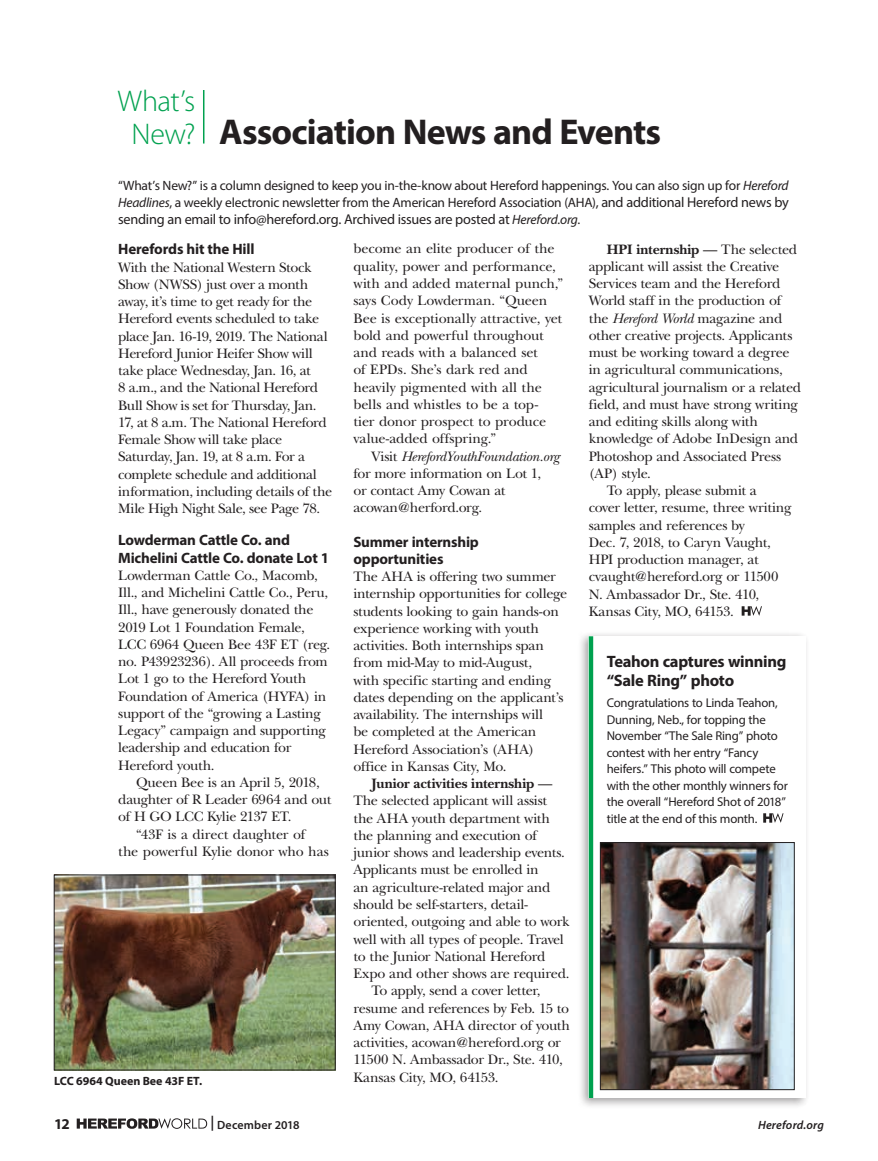
<style>
.page{position:relative;width:878px;height:1161px;background:#fff}
.page>*{position:absolute;margin:0;border:0;box-sizing:border-box;transform-origin:0 0}
.t1{font:700 36px "Myriad Pro";letter-spacing:-.025em;color:#231f20}
.t2{font:300 30px/33px "Myriad Pro";letter-spacing:-.015em;color:#00a14f;text-align:center}
.t3{font:700 16.5px/19.5px "Myriad Pro";letter-spacing:-.02em;color:#231f20}
.t4{font:700 15px/17.2px "Myriad Pro";letter-spacing:-.015em;color:#231f20}
.t5{font:14.25px/17.2px "New Baskerville";letter-spacing:-.02em;color:#231f20}
.t6{font:14.25px "Myriad Pro";letter-spacing:-.02em;color:#231f20}
.t7{font:700 14.25px "New Baskerville";letter-spacing:-.005em;color:#231f20}
.t8{font:13.5px/17.2px "Myriad Pro";letter-spacing:-.015em;color:#231f20}
.t9{font:12.75px/16.5px "Myriad Pro";letter-spacing:-.015em;color:#231f20}
.t10{font:700 12px "Myriad Pro";letter-spacing:-.005em;color:#231f20}
.t11{font:600 12px "Myriad Pro";letter-spacing:.01em;color:#231f20}
.t12{font:italic 600 12px "Myriad Pro";letter-spacing:.015em;color:#231f20}
.s1{font-style:italic}
.s2{font-size:14.25px}
.s3{font-style:italic;font-size:13.5px}
.s4{font-size:13.5px}
.s5{font-weight:400}
.s6{font-size:15px}
</style>
<div class="page">
<svg style="left:741px;top:606px;width:21px;height:10px"></svg>
<hr style="left:203px;top:90px;width:1px;height:54px;background:#00a14f">
<div style="left:576px;top:631px;width:234px;height:478px;background:#231f20;opacity:.4"></div>
<div style="left:588px;top:636px;width:217px;height:462px;background:#fff"></div>
<svg style="left:763px;top:813px;width:20px;height:10px"></svg>
<div style="left:588px;top:636px;width:5px;height:462px;background:#00a14f"></div>
<img style="left:602px;top:844px;width:190px;height:244px">
<div style="left:600px;top:842px;width:194px;height:248px;border:1px solid #231f20"></div>
<img style="left:56px;top:877px;width:277px;height:191px">
<div style="left:54px;top:875px;width:281px;height:195px;border:1px solid #231f20"></div>
<svg style="left:77px;top:1118px;width:130px;height:11px"></svg>
<h2 class="t2" style="left:118px;top:85px;width:79px">What’s<br>New?</h2>
<p class="t8" style="left:118px;top:176px;width:672px">“What’s New?” is a column designed to keep you in-the-know about Hereford happenings. You can also sign up for <span class="s1">Hereford<br>Headlines</span>, a weekly electronic newsletter from the American Hereford Association (AHA)<span class="s2">, and additional Hereford news by</span></p>
<p class="t6" style="left:118px;top:211px;width:463px">sending an email to info@hereford.org. Archived issues are posted at <span class="s3">Hereford.org</span><span class="s4">.</span></p>
<h1 class="t1" style="left:219px;top:108px;width:443px">Association News and Events</h1>
<p class="t4" style="left:118px;top:240px;width:138px">Herefords hit the Hill</p>
<p class="t5" style="left:118px;top:258px;width:215px">With the National Western Stock Show (NWSS) just over a month away, it’s time to get ready for the Hereford events scheduled to take place Jan. 16-19, 2019. The National Hereford Junior Heifer Show will take place Wednesday, Jan. 16, at<br>8 a.m., and the National Hereford Bull Show is set for Thursday, Jan.<br>17, at 8 a.m. The National Hereford Female Show will take place Saturday, Jan. 19, at 8 a.m. For a complete schedule and additional information, including details of the Mile High Night Sale, see Page 78.</p>
<p class="t4" style="left:118px;top:531px;width:212px">Lowderman Cattle Co. and<br>Michelini Cattle Co. donate Lot 1</p>
<p class="t5" style="left:118px;top:567px;width:213px">Lowderman Cattle Co., Macomb,<br>Ill., and Michelini Cattle Co., Peru,<br>Ill., have generously donated the<br>2019 Lot 1 Foundation Female,<br>LCC 6964 Queen Bee 43F ET (reg. no. P43923236). All proceeds from<br>Lot 1 go to the Hereford Youth<br>Foundation of America (HYFA) in support of the “growing a Lasting<br>Legacy” campaign and supporting leadership and education for<br>Hereford youth.</p>
<p class="t5" style="left:136px;top:774px;width:185px">Queen Bee is an April 5, 2018,</p>
<p class="t5" style="left:118px;top:791px;width:214px">daughter of R Leader 6964 and out</p>
<p class="t5" style="left:118px;top:808px;width:175px">of H GO LCC Kylie 2137 ET.</p>
<p class="t5" style="left:136px;top:825px;width:171px">“43F is a direct daughter of</p>
<p class="t5" style="left:118px;top:843px;width:212px">the powerful Kylie donor who has</p>
<p class="t5" style="left:353px;top:240px;width:211px">become an elite producer of the quality, power and performance, with and added maternal punch,” says Cody Lowderman. “Queen<br>Bee is exceptionally attractive, yet bold and powerful throughout and reads with a balanced set<br>of EPDs. She’s dark red and heavily pigmented with all the bells and whistles to be a top-<br>tier donor prospect to produce value-added offspring.”</p>
<p class="t5" style="left:353px;top:447px;width:207px;text-indent:18px">Visit <span class="s1">HerefordYouthFoundation.org </span>for more information on Lot 1,<br>or contact Amy Cowan at acowan@herford.org.</p>
<p class="t4" style="left:353px;top:532px;width:127px">Summer internship opportunities</p>
<p class="t5" style="left:353px;top:568px;width:215px">The AHA is offering two summer internship opportunities for college students looking to gain hands-on experience working with youth activities. Both internships span from mid-May to mid-August,<br>with specific starting and ending dates depending on the applicant’s availability. The internships will<br>be completed at the American<br>Hereford Association’s (AHA) office in Kansas City, Mo.</p>
<p class="t7" style="left:371px;top:775px;width:182px">Junior activities internship <span class="s5">—</span></p>
<p class="t5" style="left:353px;top:792px;width:195px">The selected applicant will assist</p>
<p class="t5" style="left:353px;top:810px;width:198px">the AHA youth department with</p>
<p class="t5" style="left:353px;top:827px;width:185px">the planning and execution of</p>
<p class="t5" style="left:353px;top:844px;width:213px">junior shows and leadership events.</p>
<p class="t5" style="left:353px;top:861px;width:187px">Applicants must be enrolled in</p>
<p class="t5" style="left:353px;top:879px;width:198px">an agriculture-related major and</p>
<p class="t5" style="left:353px;top:896px;width:176px">should be self-starters, detail-</p>
<p class="t5" style="left:353px;top:913px;width:217px">oriented, outgoing and able to work</p>
<p class="t5" style="left:353px;top:930px;width:212px">well with all types of people. Travel</p>
<p class="t5" style="left:353px;top:948px;width:193px">to the Junior National Hereford</p>
<p class="t5" style="left:353px;top:965px;width:217px">Expo and other shows are required.</p>
<p class="t5" style="left:371px;top:982px;width:171px">To apply, send a cover letter,</p>
<p class="t5" style="left:353px;top:999px;width:217px">resume and references by Feb. 15 to</p>
<p class="t5" style="left:353px;top:1017px;width:218px">Amy Cowan, AHA director of youth</p>
<p class="t5" style="left:353px;top:1034px;width:209px">activities, acowan@hereford.org or</p>
<p class="t5" style="left:353px;top:1051px;width:211px">11500 N. Ambassador Dr., Ste. 410,</p>
<p class="t5" style="left:353px;top:1068px;width:147px">Kansas City, MO, 64153.</p>
<p class="t7" style="left:606px;top:241px;width:192px">HPI internship <span class="s5">— The selected</span></p>
<p class="t5" style="left:588px;top:258px;width:192px">applicant will assist the Creative</p>
<p class="t5" style="left:588px;top:275px;width:193px">Services team and the Hereford</p>
<p class="t5" style="left:588px;top:292px;width:194px">World staff in the production of</p>
<p class="t5" style="left:588px;top:309px;width:195px">the <span class="s1">Hereford World</span> magazine and</p>
<p class="t5" style="left:588px;top:327px;width:205px">other creative projects. Applicants</p>
<p class="t5" style="left:588px;top:344px;width:202px">must be working toward a degree</p>
<p class="t5" style="left:588px;top:361px;width:196px">in agricultural communications,</p>
<p class="t5" style="left:588px;top:379px;width:214px">agricultural journalism or a related</p>
<p class="t5" style="left:588px;top:396px;width:211px">field, and must have strong writing</p>
<p class="t5" style="left:588px;top:413px;width:171px">and editing skills along with</p>
<p class="t5" style="left:588px;top:430px;width:211px">knowledge of Adobe InDesign and</p>
<p class="t5" style="left:588px;top:448px;width:194px">Photoshop and Associated Press</p>
<p class="t5" style="left:588px;top:465px;width:64px">(AP) style.</p>
<p class="t5" style="left:606px;top:482px;width:151px">To apply, please submit a</p>
<p class="t5" style="left:588px;top:499px;width:204px">cover letter, resume, three writing</p>
<p class="t5" style="left:588px;top:517px;width:158px">samples and references by</p>
<p class="t5" style="left:588px;top:534px;width:184px">Dec. 7, 2018, to Caryn Vaught,</p>
<p class="t5" style="left:588px;top:551px;width:171px">HPI production manager, at</p>
<p class="t5" style="left:588px;top:568px;width:191px">cvaught@hereford.org or 11500</p>
<p class="t5" style="left:588px;top:586px;width:172px">N. Ambassador Dr., Ste. 410,</p>
<p class="t5" style="left:588px;top:603px;width:147px">Kansas City, MO, 64153.</p>
<p class="t3" style="left:606px;top:651px;width:181px">Teahon captures winning “Sale Ring” photo</p>
<p class="t9" style="left:606px;top:694px;width:183px">Congratulations to Linda Teahon,<br>Dunning, Neb., for topping the<br>November “The Sale Ring” photo contest with her entry “Fancy heifers.” This photo will compete with the other monthly winners for the overall “Hereford Shot of 2018” title at the end of this month.</p>
<p class="t10" style="left:54px;top:1073px;width:150px">LCC 6964 Queen Bee 43F ET.</p>
<p class="t4" style="left:54px;top:1115px;width:17px">12</p>
<p class="t11" style="left:210px;top:1118px;width:91px"><span class="s6">|</span> December 2018</p>
<p class="t12" style="left:758px;top:1117px;width:67px">Hereford.org</p>
</div>
